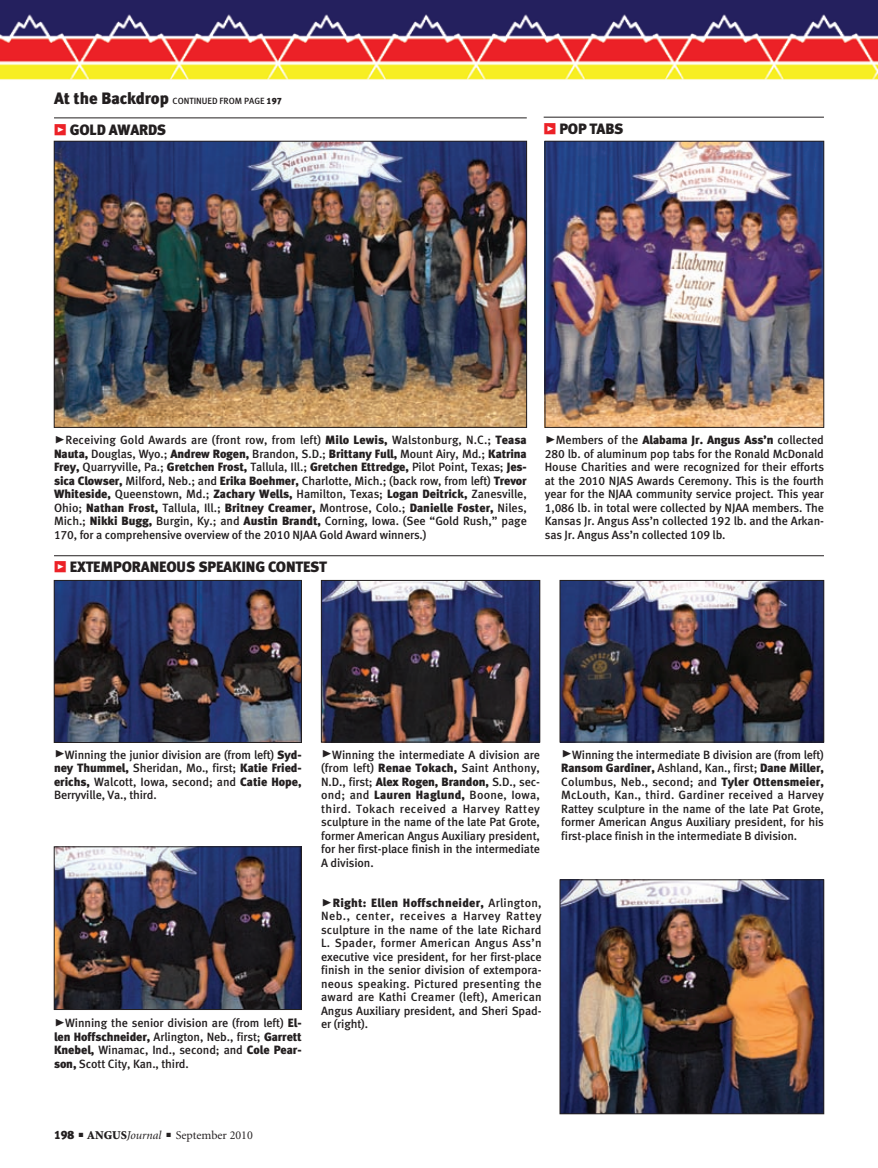
<style>
.page{position:relative;width:878px;height:1168px;background:#fff}
.page>*{position:absolute;margin:0;border:0;box-sizing:border-box;transform-origin:0 0}
.t1{font:16.5px "Meta Black LF";color:#231f20}
.t2{font:15px "Meta Black LF";letter-spacing:-.01em;color:#231f20}
.cutlines{font:12px/13.5px "Meta Medium LF";letter-spacing:-.01em;color:#231f20;text-align:justify}
.t3{font:12px "Minion";color:#231f20}
.t4{font:9px "Meta Medium LF";color:#231f20}
.t5{font:9px "Meta Black LF";color:#231f20}
.s1{font-family:"Meta Medium LF";font-size:9px}
.s2{font-family:"Meta Black Expert";color:#ec2127}
.s3{font-family:"Meta Black Caps Expert";font-size:21px}
.s4{font-family:"Meta Black LF"}
.s5{font-weight:900}
.s6{font-style:italic}
</style>
<div class="page">
<img style="left:0;top:0;width:878px;height:80px">
<img style="left:56px;top:582px;width:244px;height:158px">
<div style="left:54px;top:580px;width:248px;height:162px;border:1px solid #231f20"></div>
<img style="left:323px;top:582px;width:215px;height:158px">
<div style="left:321px;top:580px;width:219px;height:162px;border:1px solid #231f20"></div>
<img style="left:562px;top:582px;width:260px;height:158px">
<div style="left:560px;top:580px;width:264px;height:162px;border:1px solid #231f20"></div>
<img style="left:546px;top:143px;width:276px;height:283px">
<div style="left:544px;top:141px;width:280px;height:287px;border:1px solid #231f20"></div>
<hr style="left:543px;top:117px;width:281px;height:1px;background:#231f20">
<hr style="left:54px;top:555px;width:770px;height:1px;background:#231f20">
<img style="left:56px;top:848px;width:244px;height:160px">
<div style="left:54px;top:846px;width:248px;height:164px;border:1px solid #231f20"></div>
<img style="left:562px;top:881px;width:260px;height:231px">
<div style="left:560px;top:879px;width:264px;height:235px;border:1px solid #231f20"></div>
<img style="left:56px;top:143px;width:468px;height:283px">
<div style="left:54px;top:141px;width:472px;height:287px;border:1px solid #231f20"></div>
<hr style="left:54px;top:118px;width:472px;height:1px;background:#231f20">
<p class="t1" style="left:54px;top:88px;width:125px">At the Backdrop <span class="s1">CONTINUE</span></p>
<p class="t4" style="left:212px;top:96px;width:19px">D FROM</p>
<p class="t4" style="left:244px;top:96px;width:12px">PAGE</p>
<p class="t5" style="left:266px;top:96px;width:17px">197</p>
<p class="t2" style="left:54px;top:120px;width:114px"><span class="s2">Z</span> GO LD AWARDS</p>
<p class="t2" style="left:543px;top:120px;width:81px"><span class="s2">Z</span> POP TABS</p>
<p class="cutlines" style="left:54px;top:433px;width:474px"><span class="s3">@</span>Receiving Gold Awards are (front row, from left) <span class="s4">Milo Lewis,</span> Walstonburg, N .C.; <span class="s4">Teasa Nauta,</span> Douglas, Wyo.; <span class="s4">Andrew Rogen,</span> Brandon, S.D.; <span class="s4">Brittany Full,</span> Mount Airy, Md.; <span class="s4">Katrina Frey,</span> Quarryville, Pa.; <span class="s4">Gretchen Frost,</span> Tallula, I ll.; <span class="s4">Gretchen Ettredge,</span> Pilot Point, Texas; <span class="s4">Jes&shy;sica Clowser,</span> Milford, N eb.; and <span class="s4">Erika Boehmer,</span> Charlotte, Mich.; (back row, from left) <span class="s4">Trevor Whiteside,</span> Queenstown, Md.; <span class="s4">Zachary Wells,</span> H amilton, Texas; <span class="s4">Logan Deitrick,</span> Zanesville, Ohio; <span class="s4">Nathan Frost,</span> Tallula, I ll.; <span class="s4">Britney Creamer,</span> Montrose, Colo.; <span class="s4">Danielle Foster,</span> N iles, Mich.; <span class="s4">Nikki Bugg,</span> Burgin, Ky.; and <span class="s4">Austin Brandt,</span> Corning, I owa. (See “Gold Rush,” page 170, for a comprehensive overview of the 2010 NJAA Gold Award winners.)</p>
<p class="t2" style="left:54px;top:558px;width:106px"><span class="s2">Z</span> EXTEM PORANEOU</p>
<p class="t2" style="left:186px;top:558px;width:100px">S SPEAKING CONTE</p>
<p class="t2" style="left:310px;top:558px;width:18px">ST</p>
<p class="cutlines" style="left:544px;top:433px;width:281px"><span class="s3">@</span>Members of the <span class="s4">Alabama Jr. Angus Ass’n</span> collected 280 lb. of aluminum pop tabs for the Ronald McDonald H ouse Charities and were recognized for their efforts at the 2010 NJAS Awards Ceremony. This is the fourth year for the NJAA community service project. This year 1,086 lb. in total were collected by NJAA members. The Kansas Jr. Angus Ass’n collected 192 lb. and the Arkan&shy;sas Jr. Angus Ass’n collected 109 lb.</p>
<p class="cutlines" style="left:54px;top:747px;width:249px"><span class="s3">@</span>Winning the junior division are (from left) <span class="s4">Syd&shy;ney Thummel,</span> Sheridan, Mo., first; <span class="s4">Katie Fried&shy;erichs,</span> Walcott, I owa, second; and <span class="s4">Catie Hope, </span>Berryville, Va., third.</p>
<p class="cutlines" style="left:561px;top:747px;width:264px"><span class="s3">@</span>Winning the intermediate B division are (from left)<br><span class="s4">Ransom Gardiner,</span> Ashland, Kan., first; <span class="s4">Dane Miller, </span>Columbus, N eb., second; and <span class="s4">Tyler Ottensmeier, </span>McLouth, Kan., third. Gardiner received a Harvey Rattey sculpture in the name of the late Pat Grote, former American Angus Auxiliary president, for his first-place finish in the intermediate B division.</p>
<p class="cutlines" style="left:321px;top:747px;width:220px"><span class="s3">@</span>Winning the intermediate A division are (from left) <span class="s4">Renae Tokach,</span> Saint Anthony, N .D., first; <span class="s4">Alex Rogen, Brandon,</span> S.D., sec&shy;ond; and <span class="s4">Lauren Haglund,</span> Boone, I owa, third. Tokach received a H arvey Rattey sculpture in the name of the late Pat Grote, former American Angus Auxiliary president, for her first-place finish in the intermediate A division.</p>
<p class="cutlines" style="left:54px;top:1016px;width:249px"><span class="s3">@</span>Winning the senior division are (from left) <span class="s4">El&shy;len Hoffschneider,</span> Arlington, N eb., first; <span class="s4">Garrett Knebel,</span> Winamac, I nd., second; and <span class="s4">Cole Pear&shy;son,</span> Scott City, Kan., third.</p>
<p class="cutlines" style="left:321px;top:895px;width:222px"><span class="s3">@</span><span class="s4">Right: Ellen Hoffschneider,</span> Arlington, N eb., center, receives a H arvey Rattey sculpture in the name of the late Richard L. Spader, former American Angus Ass’n executive vice president, for her first-place finish in the senior division of extempora&shy;neous speaking. Pictured presenting the award are Kathi Creamer (left), American Angus Auxiliary president, and Sheri Spad&shy;er (right).</p>
<p class="t3" style="left:54px;top:1129px;width:200px"><span class="s4">198</span> ■ <span class="s5">ANGUS</span><span class="s6">Journal</span> ■ September 2010</p>
</div>
